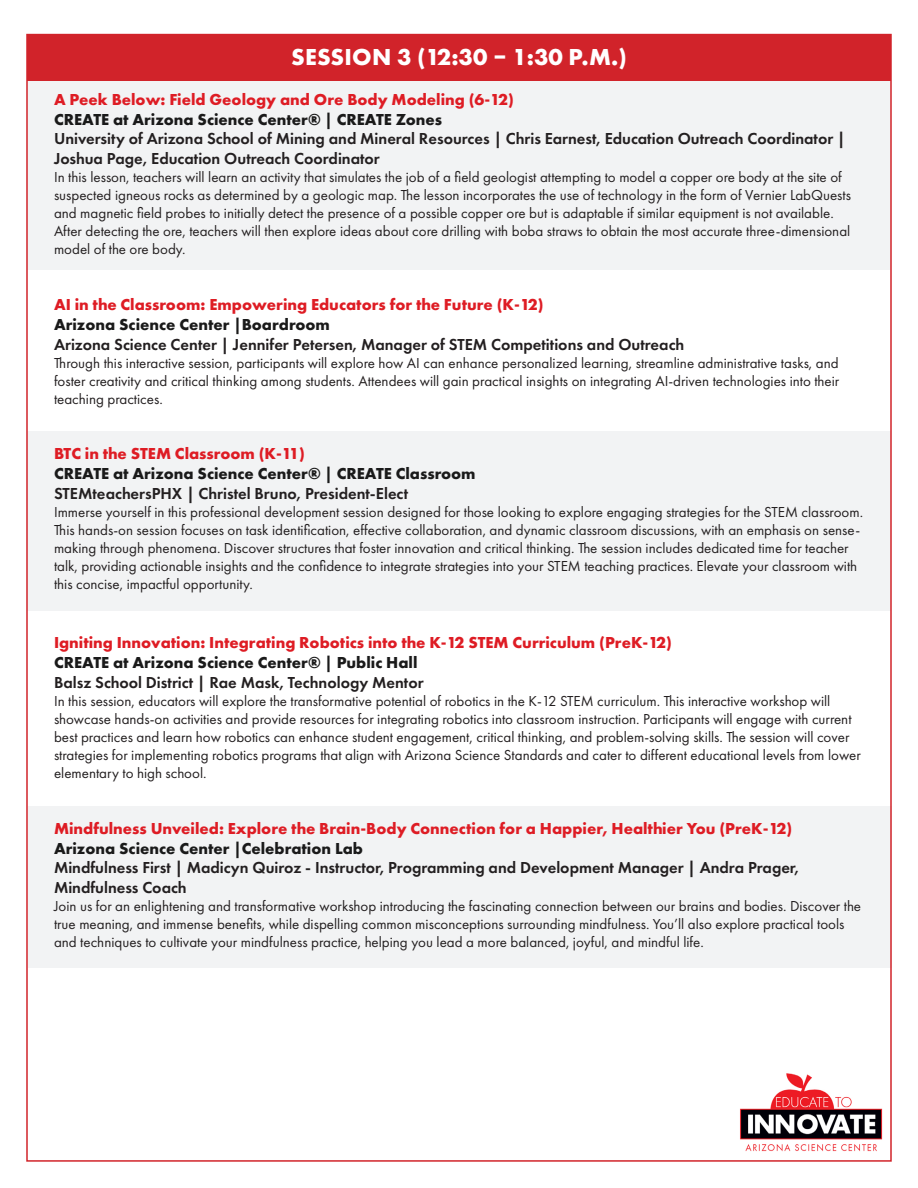
<style>
.page{position:relative;width:918px;height:1188px;background:#fff}
.page>*{position:absolute;margin:0;border:0;box-sizing:border-box;transform-origin:0 0}
.t1{font:700 24px "Futura PT";letter-spacing:.01em;color:#fff}
.t2{font:600 16.5px/19.8px "Futura PT";color:#231f20}
.t3{font:700 16.5px "Futura PT";color:#de1c24}
.t4{font:700 16.5px/19.8px "Futura PT";color:#1a1a1a}
.t5{font:15px/18px "Futura PT";color:#231f20}
.s1{font-weight:600;color:#231f20}
</style>
<div class="page">
<div style="left:27px;top:431px;width:864px;height:179px;background:#f2f3f4"></div>
<div style="left:27px;top:80px;width:864px;height:190px;background:#f2f3f4"></div>
<div style="left:28px;top:806px;width:864px;height:162px;background:#f2f3f4"></div>
<div style="left:27px;top:34px;width:864px;height:46px;background:#d1232a"></div>
<img style="left:740px;top:1073px;width:143px;height:79px">
<p class="t1" style="left:291px;top:42px;width:337px">SESSION 3 (12:30 – 1:30 P.M.)</p>
<p class="t3" style="left:54px;top:89px;width:461px">A Peek Below: Field Geology and Ore Body Modeling (6-12)</p>
<p class="t4" style="left:54px;top:109px;width:390px">CREATE at Arizona Science Center® | CREATE Zones</p>
<p class="t2" style="left:54px;top:129px;width:793px">University of Arizona School of Mining and Mineral Resources | Chris Earnest, Education Outreach Coordinator |<br>Joshua Page, Education Outreach Coordinator</p>
<p class="t5" style="left:54px;top:168px;width:799px">In this lesson, teachers will learn an activity that simulates the job of a field geologist attempting to model a copper ore body at the site of suspected igneous rocks as determined by a geologic map. The lesson incorporates the use of technology in the form of Vernier LabQuests and magnetic field probes to initially detect the presence of a possible copper ore but is adaptable if similar equipment is not available.<br>After detecting the ore, teachers will then explore ideas about core drilling with boba straws to obtain the most accurate three-dimensional model of the ore body.</p>
<p class="t3" style="left:54px;top:294px;width:491px">AI in the Classroom: Empowering Educators for the Future (K-12)</p>
<p class="t4" style="left:54px;top:314px;width:278px">Arizona Science Center |Boardroom</p>
<p class="t2" style="left:54px;top:334px;width:632px">Arizona Science Center | Jennifer Petersen, Manager of STEM Competitions and Outreach</p>
<p class="t5" style="left:54px;top:354px;width:787px;text-align:justify">Through this interactive session, participants will explore how AI can enhance personalized learning, streamline administrative tasks, and foster creativity and critical thinking among students. Attendees will gain practical insights on integrating AI-driven technologies into their teaching practices.</p>
<p class="t3" style="left:54px;top:443px;width:252px">BTC in the STEM Classroom (K-11)</p>
<p class="t4" style="left:54px;top:463px;width:423px">CREATE at Arizona Science Center® | CREATE Classroom<br><span class="s1">STEMteachersPHX | Christel Bruno, President-Elect</span></p>
<p class="t5" style="left:54px;top:503px;width:811px">Immerse yourself in this professional development session designed for those looking to explore engaging strategies for the STEM classroom.<br>This hands-on session focuses on task identification, effective collaboration, and dynamic classroom discussions, with an emphasis on sense&shy;making through phenomena. Discover structures that foster innovation and critical thinking. The session includes dedicated time for teacher talk, providing actionable insights and the confidence to integrate strategies into your STEM teaching practices. Elevate your classroom with this concise, impactful opportunity.</p>
<p class="t3" style="left:54px;top:632px;width:619px">Igniting Innovation: Integrating Robotics into the K-12 STEM Curriculum (PreK-12)</p>
<p class="t4" style="left:54px;top:652px;width:365px">CREATE at Arizona Science Center® | Public Hall</p>
<p class="t2" style="left:54px;top:672px;width:371px">Balsz School District | Rae Mask, Technology Mentor</p>
<p class="t5" style="left:54px;top:692px;width:808px">In this session, educators will explore the transformative potential of robotics in the K-12 STEM curriculum. This interactive workshop will showcase hands-on activities and provide resources for integrating robotics into classroom instruction. Participants will engage with current best practices and learn how robotics can enhance student engagement, critical thinking, and problem-solving skills. The session will cover strategies for implementing robotics programs that align with Arizona Science Standards and cater to different educational levels from lower elementary to high school.</p>
<p class="t3" style="left:54px;top:818px;width:740px">Mindfulness Unveiled: Explore the Brain-Body Connection for a Happier, Healthier You (PreK-12)</p>
<p class="t4" style="left:54px;top:838px;width:311px">Arizona Science Center |Celebration Lab</p>
<p class="t2" style="left:54px;top:858px;width:746px">Mindfulness First | Madicyn Quiroz - Instructor, Programming and Development Manager | Andra Prager,<br>Mindfulness Coach</p>
<p class="t5" style="left:54px;top:897px;width:809px">Join us for an enlightening and transformative workshop introducing the fascinating connection between our brains and bodies. Discover the true meaning, and immense benefits, while dispelling common misconceptions surrounding mindfulness. You’ll also explore practical tools and techniques to cultivate your mindfulness practice, helping you lead a more balanced, joyful, and mindful life.</p>
</div>
